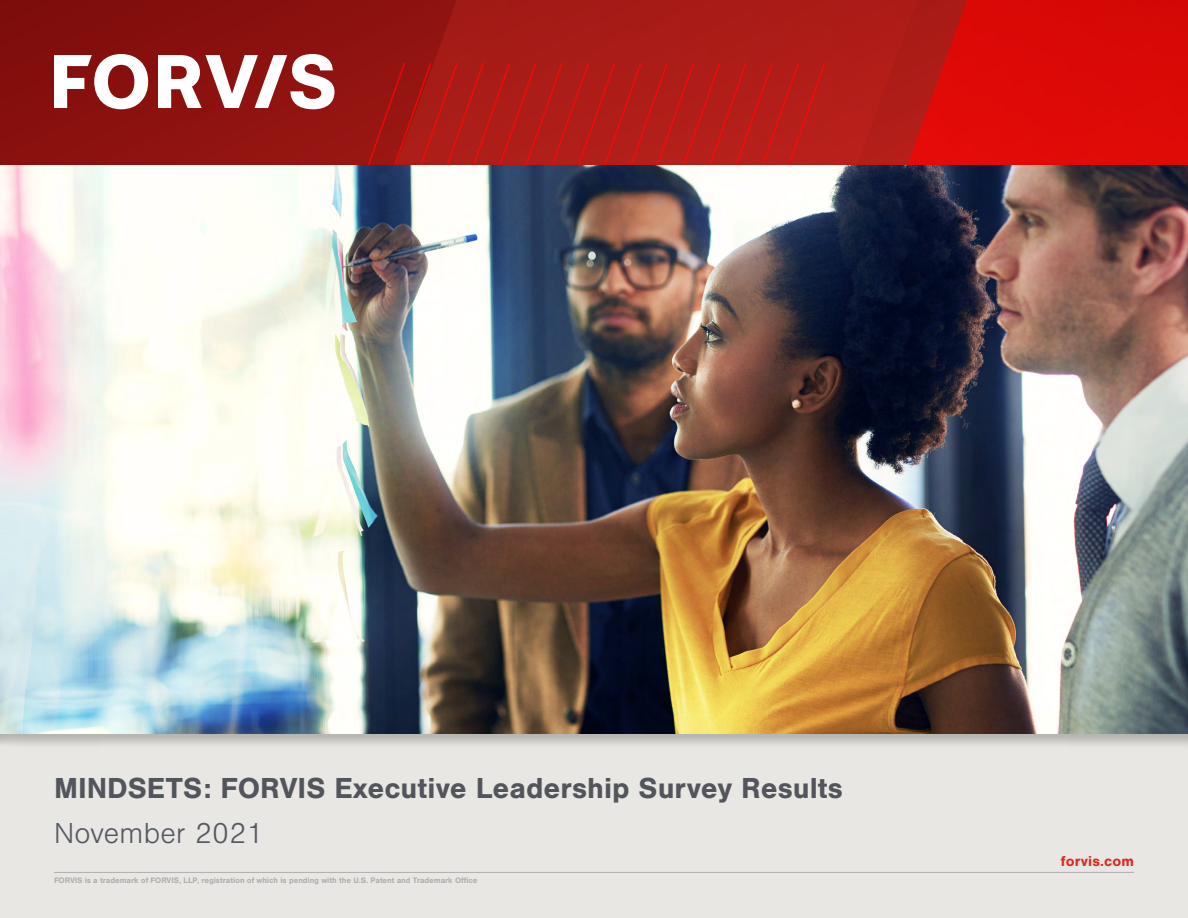
<style>
.page{position:relative;width:1188px;height:918px;background:#fff}
.page>*{position:absolute;margin:0;border:0;box-sizing:border-box;transform-origin:0 0}
.t1{font:700 30px "Nimbus San";color:#52555b}
.t2{font:300 30px "Nimbus San";letter-spacing:.01em;color:#545861}
.t3{font:700 15px "Nimbus San";letter-spacing:.01em;color:#df271c}
.t4{font:700 8.25px "Nimbus San";letter-spacing:-.01em;color:#adafaf}
</style>
<div class="page">
<div style="left:0;top:734px;width:1188px;height:184px;background:#e8e7e4"></div>
<div style="left:0;top:0;width:1188px;height:165px;background:#850f0d"></div>
<svg style="left:338px;top:0;width:483px;height:54px"></svg>
<svg style="left:821px;top:0;width:367px;height:162px;background:#ce0f0c"></svg>
<hr style="left:54px;top:872px;width:1080px;height:1px;background:#adafaf">
<svg style="left:54px;top:54px;width:771px;height:108px"></svg>
<div style="left:0;top:162px;width:1188px;height:588px;background:#000;opacity:.25"></div>
<img style="left:0;top:165px;width:1188px;height:569px">
<h1 class="t1" style="left:54px;top:771px;width:790px">MINDSETS: FORVIS Executive Leadership Survey Results</h1>
<h1 class="t2" style="left:54px;top:818px;width:211px">November 2021</h1>
<p class="t4" style="left:54px;top:876px;width:425px">FORVIS is a trademark of FORVIS, LLP, registration of which is pending with the U.S. Patent and Trademark Office</p>
<h2 class="t3" style="left:1061px;top:852px;width:75px">forvis.com</h2>
</div>
